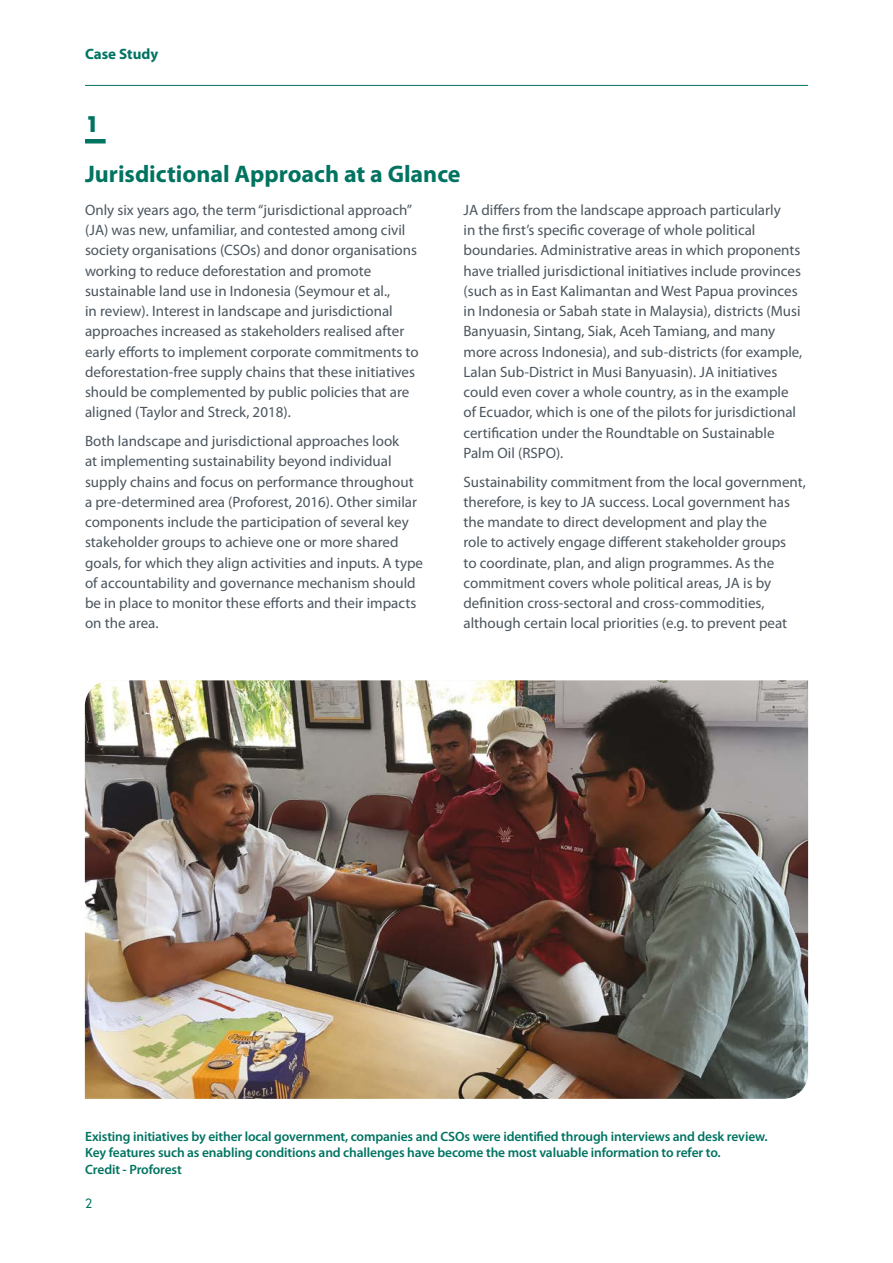
<style>
.page{position:relative;width:893px;height:1263px;background:#fff}
.page>*{position:absolute;margin:0;border:0;box-sizing:border-box;transform-origin:0 0}
.Heading_1_span_colum{font:700 24px "Myriad Pro";color:#007361}
.Title_Number_underli{font:700 21px "Futura";color:#007361}
.Main_Text{font:15px/20.2px "Myriad Pro";color:#4b555e}
.t1{font:700 15px "Myriad Pro";color:#007361}
.Figure_Text{font:600 13.5px/16.5px "Myriad Pro";letter-spacing:-.01em;color:#007361}
.t2{font:13.5px "Europa";color:#007361}
</style>
<div class="page">
<hr style="left:85px;top:85px;width:723px;height:1px;background:#007361">
<img style="left:85px;top:680px;width:723px;height:419px">
<hr style="left:85px;top:139px;width:21px;height:4px;background:#007361">
<p class="t1" style="left:85px;top:46px;width:75px">Case Study</p>
<p class="Title_Number_underli" style="left:85px;top:109px;width:16px">1</p>
<p class="Heading_1_span_colum" style="left:85px;top:160px;width:377px">Jurisdictional Approach at a Glance</p>
<p class="Main_Text" style="left:85px;top:199px;width:335px">Only six years ago, the term “jurisdictional approach” (JA) was new, unfamiliar, and contested among civil society organisations (CSOs) and donor organisations working to reduce deforestation and promote sustainable land use in Indonesia (Seymour et al.,<br>in review). Interest in landscape and jurisdictional approaches increased as stakeholders realised after early efforts to implement corporate commitments to deforestation-free supply chains that these initiatives should be complemented by public policies that are aligned (Taylor and Streck, 2018).</p>
<p class="Main_Text" style="left:85px;top:431px;width:340px">Both landscape and jurisdictional approaches look<br>at implementing sustainability beyond individual supply chains and focus on performance throughout a pre-determined area (Proforest, 2016). Other similar components include the participation of several key stakeholder groups to achieve one or more shared goals, for which they align activities and inputs. A type of accountability and governance mechanism should be in place to monitor these efforts and their impacts on the area.</p>
<p class="Main_Text" style="left:463px;top:199px;width:340px">JA differs from the landscape approach particularly<br>in the first’s specific coverage of whole political boundaries. Administrative areas in which proponents have trialled jurisdictional initiatives include provinces (such as in East Kalimantan and West Papua provinces in Indonesia or Sabah state in Malaysia), districts (Musi Banyuasin, Sintang, Siak, Aceh Tamiang, and many more across Indonesia), and sub-districts (for example, Lalan Sub-District in Musi Banyuasin). JA initiatives could even cover a whole country, as in the example of Ecuador, which is one of the pilots for jurisdictional certification under the Roundtable on Sustainable Palm Oil (RSPO).</p>
<p class="Main_Text" style="left:463px;top:471px;width:344px">Sustainability commitment from the local government, therefore, is key to JA success. Local government has the mandate to direct development and play the<br>role to actively engage different stakeholder groups<br>to coordinate, plan, and align programmes. As the commitment covers whole political areas, JA is by definition cross-sectoral and cross-commodities, although certain local priorities (e.g. to prevent peat</p>
<p class="Figure_Text" style="left:85px;top:1128px;width:684px">Existing initiatives by either local government, companies and CSOs were identified through interviews and desk review.<br>Key features such as enabling conditions and challenges have become the most valuable information to refer to.</p>
<p class="Figure_Text" style="left:85px;top:1161px;width:98px">Credit - Proforest</p>
<p class="t2" style="left:85px;top:1195px;width:9px">2</p>
</div>
